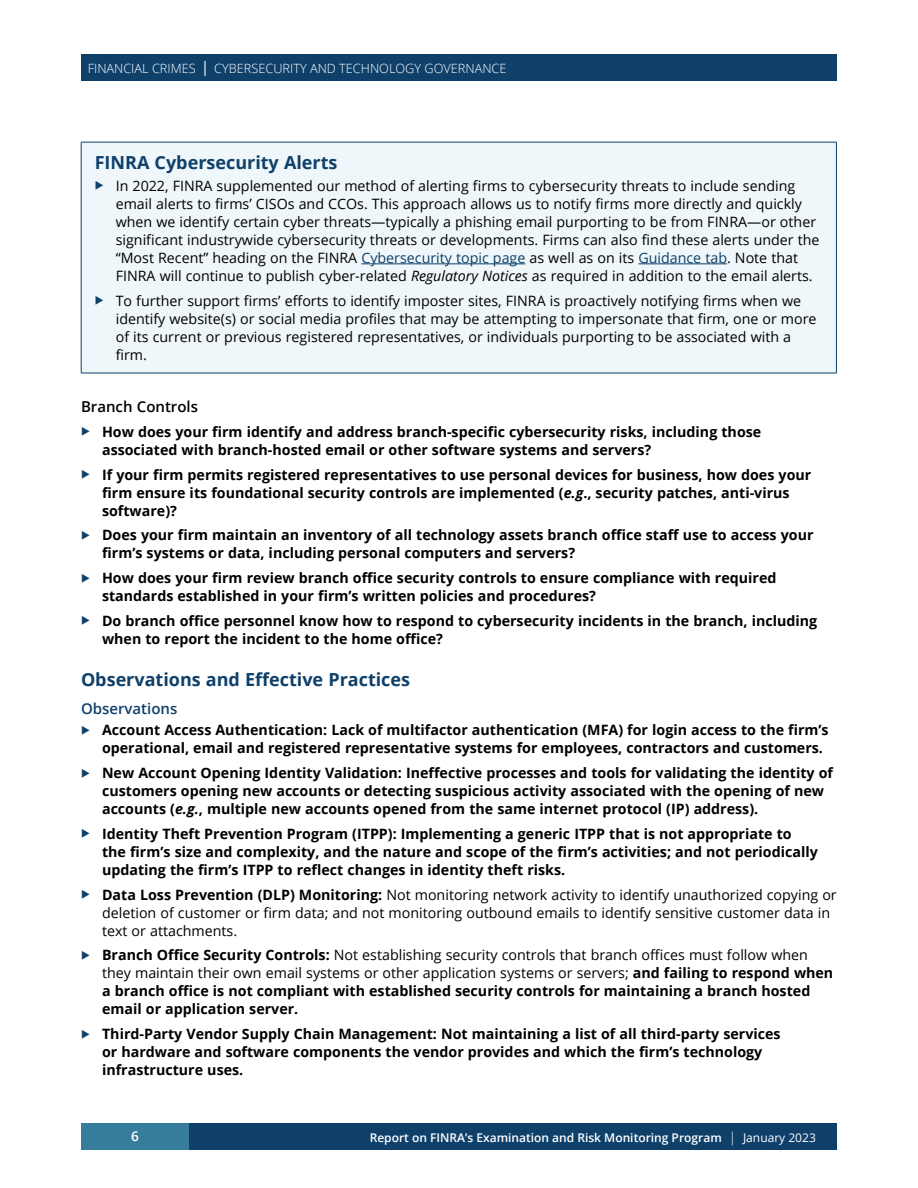
<style>
.page{position:relative;width:918px;height:1188px;background:#fff}
.page>*{position:absolute;margin:0;border:0;box-sizing:border-box;transform-origin:0 0}
.t1{font:700 18px "Open Sans";color:#0e406a}
.t2{font:600 15px "Open Sans";color:#000}
.t3{font:600 15px "Open Sans";color:#0e406a}
.t4{font:700 14.25px/18px "Open Sans";color:#000}
.t5{font:14.25px/18px "Open Sans";color:#000}
.t6{font:600 13.5px "Open Sans";color:#fff}
.t7{font:300 12.75px "Open Sans";color:#fff}
.t8{font:600 12px "Open Sans";color:#fff}
.s1{font-size:21px}
.s2{color:#0e406a}
.s3{font-style:italic}
.s4{font-weight:700}
.s5{font-weight:400}
.s6{font-weight:300;font-size:13.5px}
</style>
<div class="page">
<div style="left:189px;top:1123px;width:648px;height:27px;background:#0e406a"></div>
<div style="left:81px;top:1123px;width:108px;height:27px;background:#367c9b"></div>
<div style="left:81px;top:54px;width:756px;height:27px;background:#0e406a"></div>
<div style="left:81px;top:142px;width:755px;height:231px;background:#eff7fa"></div>
<hr style="left:81px;top:142px;width:756px;height:1px;background:#0e406a">
<hr style="left:81px;top:142px;width:1px;height:231px;background:#0e406a">
<hr style="left:836px;top:142px;width:1px;height:231px;background:#0e406a">
<hr style="left:81px;top:373px;width:756px;height:1px;background:#0e406a">
<hr style="left:361px;top:263px;width:164px;height:1px;background:#0e406a">
<hr style="left:638px;top:263px;width:89px;height:1px;background:#0e406a">
<p class="t7" style="left:88px;top:59px;width:420px">FINANCIAL CRIMES <span class="s1">I</span> CYBERSECURITY AND TECHNOLOGY GOVERNANCE</p>
<p class="t1" style="left:95px;top:150px;width:244px">FINRA Cybersecurity Alerts</p>
<p class="t5" style="left:116px;top:176px;width:705px">In 2022, FINRA supplemented our method of alerting firms to cybersecurity threats to include sending email alerts to firms’ CISOs and CCOs. This approach allows us to notify firms more directly and quickly when we identify certain cyber threats—typically a phishing email purporting to be from FINRA—or other significant industrywide cybersecurity threats or developments. Firms can also find these alerts under the “Most Recent” heading on the FINRA <span class="s2">Cybersecurity topic page</span> as well as on its <span class="s2">Guidance tab</span>. Note that FINRA will continue to publish cyber-related <span class="s3">Regulatory Notices</span> as required in addition to the email alerts.</p>
<p class="t5" style="left:116px;top:291px;width:702px">To further support firms’ efforts to identify imposter sites, FINRA is proactively notifying firms when we identify website(s) or social media profiles that may be attempting to impersonate that firm, one or more of its current or previous registered representatives, or individuals purporting to be associated with a firm.</p>
<p class="t2" style="left:81px;top:396px;width:119px">Branch Controls</p>
<p class="t4" style="left:102px;top:422px;width:661px">How does your firm identify and address branch-specific cybersecurity risks, including those associated with branch-hosted email or other software systems and servers?</p>
<p class="t4" style="left:102px;top:465px;width:711px">If your firm permits registered representatives to use personal devices for business, how does your firm ensure its foundational security controls are implemented (<span class="s3">e.g</span>., security patches, anti-virus software)?</p>
<p class="t4" style="left:102px;top:526px;width:713px">Does your firm maintain an inventory of all technology assets branch office staff use to access your firm’s systems or data, including personal computers and servers?</p>
<p class="t4" style="left:102px;top:569px;width:676px">How does your firm review branch office security controls to ensure compliance with required standards established in your firm’s written policies and procedures?</p>
<p class="t4" style="left:102px;top:611px;width:717px">Do branch office personnel know how to respond to cybersecurity incidents in the branch, including when to report the incident to the home office?</p>
<p class="t1" style="left:81px;top:667px;width:331px">Observations and Effective Practices</p>
<p class="t3" style="left:81px;top:698px;width:98px">Observations</p>
<p class="t4" style="left:102px;top:721px;width:728px">Account Access Authentication: Lack of multifactor authentication (MFA) for login access to the firm’s operational, email and registered representative systems for employees, contractors and customers.</p>
<p class="t4" style="left:102px;top:764px;width:732px">New Account Opening Identity Validation: Ineffective processes and tools for validating the identity of customers opening new accounts or detecting suspicious activity associated with the opening of new accounts (<span class="s3">e.g.</span>, multiple new accounts opened from the same internet protocol (IP) address).</p>
<p class="t4" style="left:102px;top:824px;width:717px">Identity Theft Prevention Program (ITPP): Implementing a generic ITPP that is not appropriate to the firm’s size and complexity, and the nature and scope of the firm’s activities; and not periodically updating the firm’s ITPP to reflect changes in identity theft risks.</p>
<p class="t5" style="left:102px;top:885px;width:736px"><span class="s4">Data Loss Prevention (DLP) Monitoring:</span> Not monitoring network activity to identify unauthorized copying or deletion of customer or firm data; and not monitoring outbound emails to identify sensitive customer data in text or attachments.</p>
<p class="t4" style="left:102px;top:946px;width:733px">Branch Office Security Controls: <span class="s5">Not establishing security controls that branch offices must follow when they maintain their own email systems or other application systems or servers;</span> and failing to respond when a branch office is not compliant with established security controls for maintaining a branch hosted email or application server.</p>
<p class="t4" style="left:102px;top:1025px;width:680px">Third-Party Vendor Supply Chain Management: Not maintaining a list of all third-party services or hardware and software components the vendor provides and which the firm’s technology infrastructure uses.</p>
<p class="t6" style="left:131px;top:1127px;width:9px">6</p>
<p class="t8" style="left:370px;top:1129px;width:448px">Report on FINRA’s Examination and Risk Monitoring Program <span class="s6">|</span> <span class="s5">January 2023</span></p>
</div>
